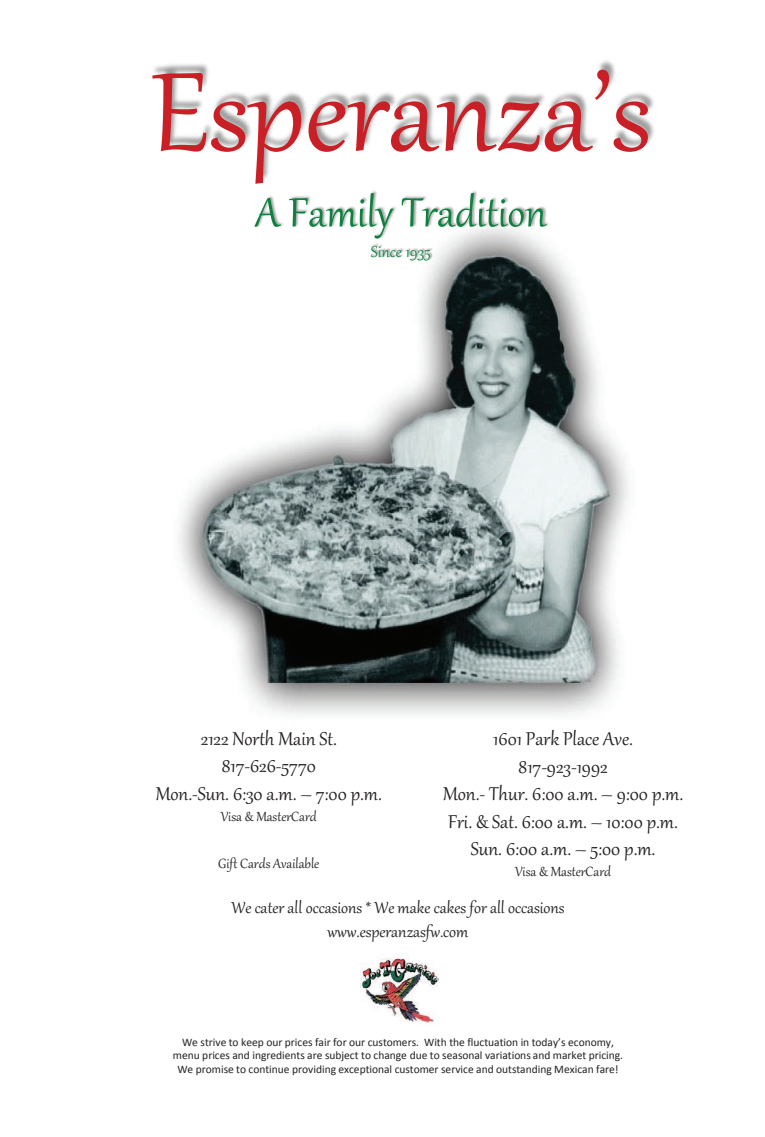
<style>
.page{position:relative;width:765px;height:1137px;background:#fff}
.page>*{position:absolute;margin:0;border:0;box-sizing:border-box;transform-origin:0 0}
.t1{font:137.12px "Gabriola";color:#c82026}
.t2{font:50px "Gabriola";color:#0e8140}
.t3{font:22.88px/27.4px "Gabriola";color:#231f20;text-align:center}
.t4{font:19.62px/23.5px "Gabriola";color:#231f20;text-align:center}
.t5{font:19.62px "Gabriola";color:#0e8140}
.t6{font:16.38px "Gabriola";color:#231f20}
.t7{font:11.5px/13.8px "Calibri";color:#231f20;text-align:center}
</style>
<div class="page">
<img style="left:178px;top:269px;width:452px;height:446px">
<img style="left:154px;top:64px;width:411px;height:93px">
<img style="left:565px;top:60px;width:89px;height:88px">
<img style="left:255px;top:157px;width:260px;height:112px">
<img style="left:515px;top:206px;width:51px;height:63px">
<img style="left:358px;top:229px;width:60px;height:44px">
<img style="left:418px;top:229px;width:31px;height:44px">
<img style="left:361px;top:956px;width:77px;height:67px">
<h1 class="t1" style="left:151px;top:22px;width:501px">Esperanza’s</h1>
<h2 class="t2" style="left:255px;top:180px;width:293px">A Family Tradition</h2>
<h3 class="t5" style="left:371px;top:238px;width:62px">Since 1935</h3>
<h3 class="t3" style="left:156px;top:723px;width:228px">2122 North Main St.<br>817-626-5770<br>Mon.-Sun. 6:30 a.m. – 7:00 p.m.</h3>
<h3 class="t6" style="left:221px;top:805px;width:98px">Visa &amp; MasterCard</h3>
<h3 class="t6" style="left:218px;top:852px;width:103px">Gift Cards Available</h3>
<h3 class="t3" style="left:443px;top:723px;width:242px">1601 Park Place Ave.<br>817-923-1992<br>Mon.- Thur. 6:00 a.m. – 9:00 p.m.<br>Fri. &amp; Sat. 6:00 a.m. – 10:00 p.m.<br>Sun. 6:00 a.m. – 5:00 p.m.</h3>
<h3 class="t6" style="left:515px;top:860px;width:98px">Visa &amp; MasterCard</h3>
<h3 class="t4" style="left:231px;top:894px;width:335px">We cater all occasions * We make cakes for all occasions www.esperanzasfw.com</h3>
<p class="t7" style="left:173px;top:1034px;width:452px">We strive to keep our prices fair for our customers. With the fluctuation in today’s economy, menu prices and ingredients are subject to change due to seasonal variations and market pricing.<br>We promise to continue providing exceptional customer service and outstanding Mexican fare!</p>
</div>
